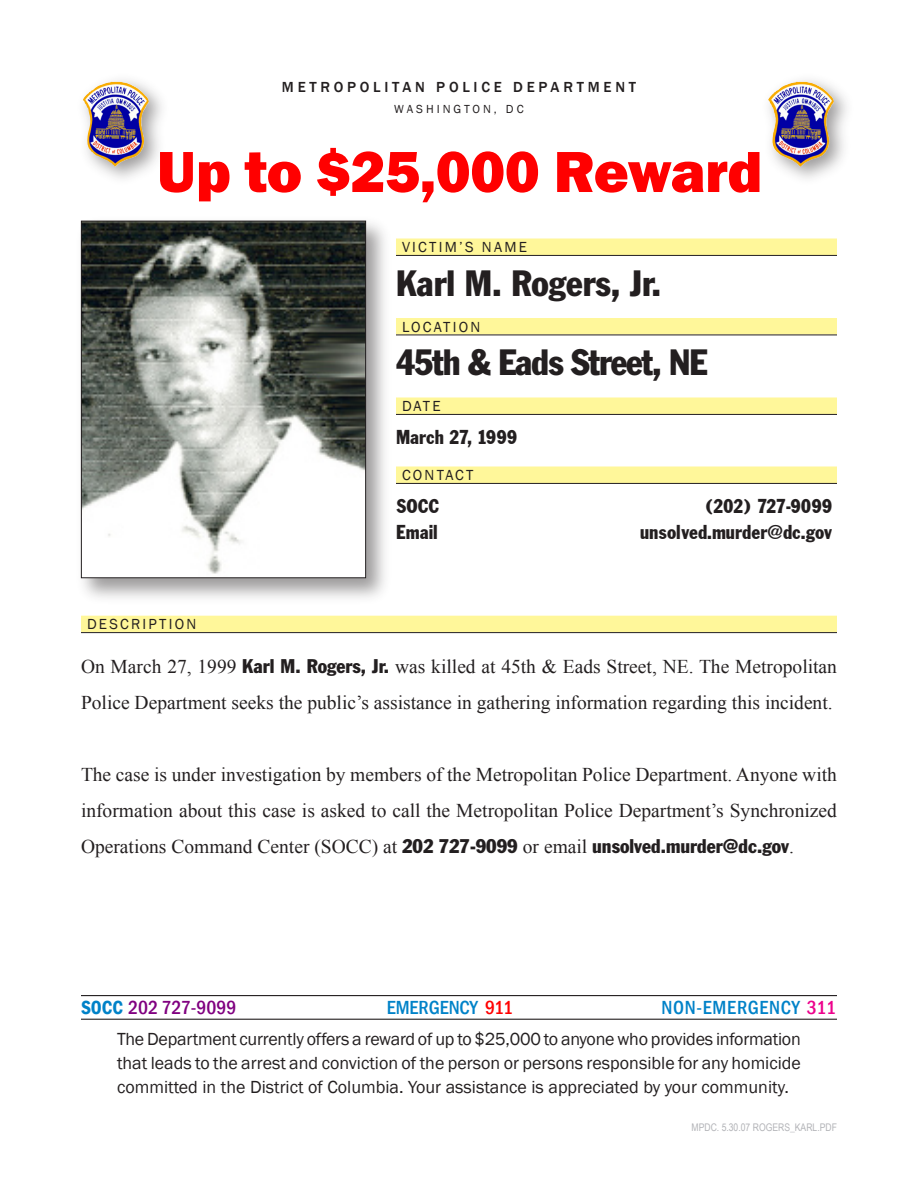
<style>
.page{position:relative;width:918px;height:1188px;background:#fff}
.page>*{position:absolute;margin:0;border:0;box-sizing:border-box;transform-origin:0 0}
.t1{font:800 60px "Franklin Gothic";letter-spacing:-.01em;color:#f00}
.name_location_data{font:condensed 36px "Franklin Gothic";letter-spacing:-.03em;color:#231f20}
.name_location_data-2{font:condensed 36px "Franklin Gothic";color:#231f20}
.other_details{font:21px "Franklin Cond Gothic";color:#231f20}
.other_details-2{font:21px "Franklin Cond Gothic";letter-spacing:-.025em;color:#231f20}
.body{font:19.5px/36px "Times New Roman";color:#231f20}
.body-2{font:500 condensed 19.5px "Franklin Gothic";letter-spacing:.035em;color:#0082c8}
.body-3{font:500 condensed 19.5px "Franklin Gothic";color:#800080}
.body-4{font:500 condensed 19.5px "Franklin Gothic";color:#0082c8}
.reward_disclosure{font:18px/24px "Franklin Gothic";color:#231f20;text-align:justify}
.detail_section{font:15px "Franklin Gothic";letter-spacing:.15em;color:#231f20}
.t2{font:500 15px "Franklin Gothic";letter-spacing:.25em;color:#231f20}
.t3{font:12px "Franklin Gothic";letter-spacing:.25em;color:#231f20}
.body-5{font:10.5px "Arial Narrow";color:#b2b3b7}
.s1{font-family:"Franklin Gothic";font-stretch:condensed}
.s2{font-weight:600;color:#0082c8}
.s3{color:#f00}
.s4{color:#ed028c}
</style>
<div class="page">
<div style="left:74px;top:72px;width:97px;height:117px;background:#231f20;opacity:.45"></div>
<img style="left:83px;top:82px;width:67px;height:85px">
<div style="left:759px;top:72px;width:97px;height:117px;background:#231f20;opacity:.45"></div>
<img style="left:768px;top:82px;width:67px;height:85px">
<div style="left:81px;top:616px;width:756px;height:16px;background:#fff79a"></div>
<hr style="left:81px;top:632px;width:756px;height:1px;background:#231f20">
<div style="left:396px;top:239px;width:441px;height:16px;background:#fff79a"></div>
<hr style="left:396px;top:255px;width:441px;height:1px;background:#231f20">
<div style="left:396px;top:318px;width:441px;height:17px;background:#fff79a"></div>
<hr style="left:396px;top:335px;width:441px;height:1px;background:#231f20">
<div style="left:396px;top:398px;width:441px;height:16px;background:#fff79a"></div>
<hr style="left:396px;top:414px;width:441px;height:1px;background:#231f20">
<div style="left:396px;top:467px;width:441px;height:16px;background:#fff79a"></div>
<hr style="left:396px;top:483px;width:441px;height:1px;background:#231f20">
<div style="left:76px;top:216px;width:316px;height:389px;background:#231f20;opacity:.45"></div>
<img style="left:83px;top:223px;width:281px;height:353px">
<div style="left:81px;top:221px;width:285px;height:357px;border:1px solid #231f20"></div>
<hr style="left:81px;top:995px;width:756px;height:1px;background:#231f20">
<hr style="left:81px;top:1019px;width:756px;height:1px;background:#231f20">
<p class="t2" style="left:282px;top:77px;width:356px">METROPOLITAN POLICE DEPARTMENT</p>
<p class="t3" style="left:394px;top:102px;width:131px">WASHINGTON, DC</p>
<p class="t1" style="left:157px;top:133px;width:607px">Up to $25,000 Reward</p>
<p class="detail_section" style="left:402px;top:238px;width:125px">VICTIM’S NAME</p>
<p class="name_location_data-2" style="left:396px;top:261px;width:267px">Karl M. Rogers, Jr.</p>
<p class="detail_section" style="left:402px;top:317px;width:80px">LOCATION</p>
<p class="name_location_data" style="left:396px;top:340px;width:313px">45th &amp; Eads Street, NE</p>
<p class="detail_section" style="left:402px;top:397px;width:38px">DATE</p>
<p class="other_details" style="left:396px;top:425px;width:123px">March 27, 1999</p>
<p class="detail_section" style="left:402px;top:466px;width:73px">CONTACT</p>
<p class="other_details" style="left:396px;top:494px;width:45px">SOCC</p>
<p class="other_details-2" style="left:705px;top:494px;width:129px">(202) 727-9099</p>
<p class="other_details" style="left:396px;top:520px;width:43px">Email</p>
<p class="other_details" style="left:640px;top:520px;width:194px">unsolved.murder@dc.gov</p>
<p class="detail_section" style="left:87px;top:615px;width:83px">Descri ption</p>
<p class="body" style="left:81px;top:648px;width:758px">On March 27, 1999 <span class="s1">Karl M. Rogers, Jr.</span> was killed at 45th &amp; Eads Street, NE. The Metropolitan<br>Police Department seeks the public’s assistance in gathering information regarding this incident.</p>
<p class="body" style="left:81px;top:756px;width:757px;text-align:justify">The case is under investigation by members of the Metropolitan Police Department. Anyone with information about this case is asked to call the Metropolitan Police Department’s Synchronized Operations Command Center (SOCC) at <span class="s1">202 727-9099</span> or email <span class="s1">unsolved.murder@dc.gov</span>.</p>
<p class="body-3" style="left:81px;top:995px;width:157px"><span class="s2">SOCC</span> 202 727-9099</p>
<p class="body-4" style="left:387px;top:995px;width:128px">EMERGENCY <span class="s3">911</span></p>
<p class="body-2" style="left:662px;top:995px;width:176px">NON-EMERGENCY <span class="s4">311</span></p>
<p class="reward_disclosure" style="left:117px;top:1028px;width:686px">The Department currently offers a reward of up to $25,000 to anyone who provides information that leads to the arrest and conviction of the person or persons responsible for any homicide committed in the District of Columbia. Your assistance is appreciated by your community.</p>
<p class="body-5" style="left:692px;top:1120px;width:147px">MPDC. 5.30.07 ROGERS_KARL.PDF</p>
</div>
